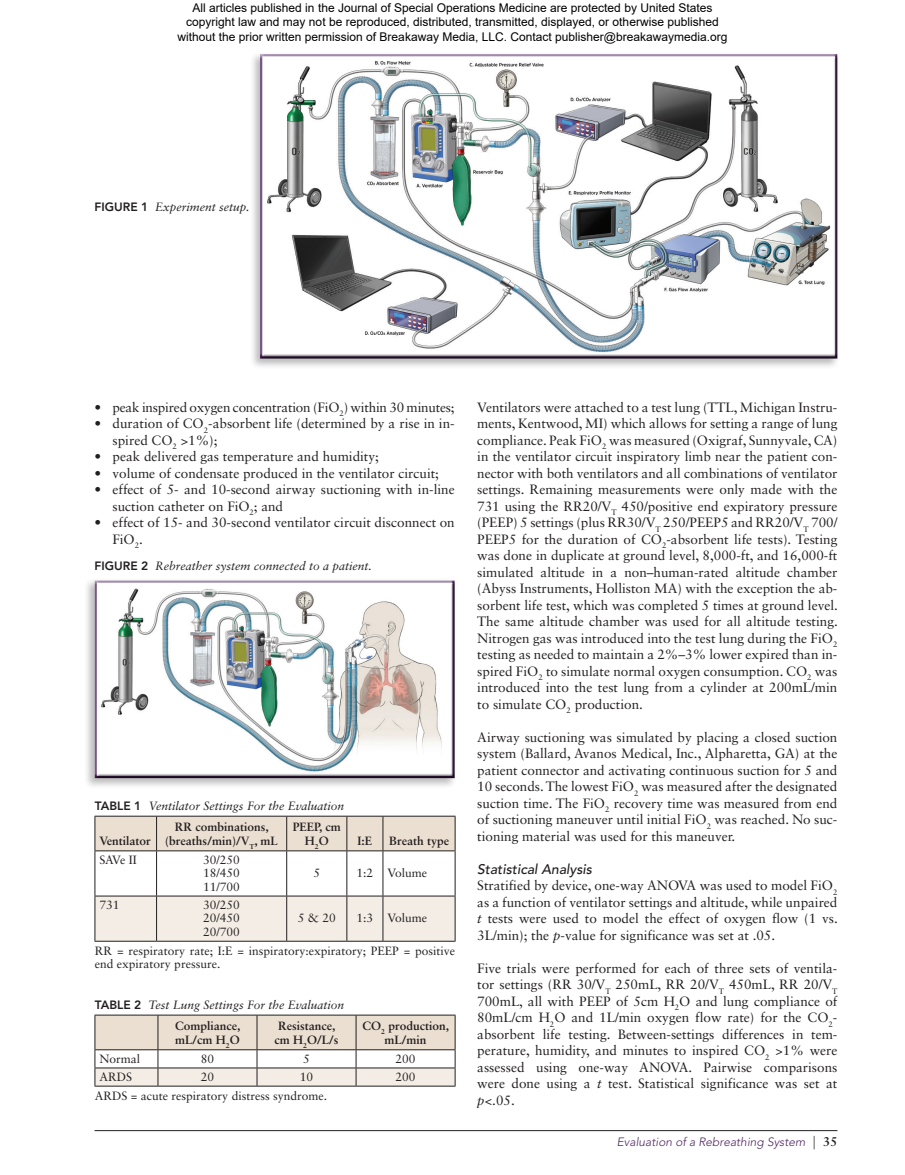
<style>
.page{position:relative;width:905px;height:1175px;background:#fff}
.page>*{position:absolute;margin:0;border:0;box-sizing:border-box;transform-origin:0 0}
.t1{font:italic 500 13.8px "Avenir LT Std";color:#231f20}
.t2{font:13.5px/16.5px "Sabon LT Std";color:#231f20;text-align:justify}
.t3{font:12px/14.4px "Arial";color:#000;text-align:center}
.t4{font:12px/13.5px "Sabon LT Std";color:#231f20;text-align:justify}
.t5{font:italic 12px/21.1px "Sabon LT Std";color:#231f20}
.t6{font:700 12px/13.5px "Sabon LT Std";color:#231f20;text-align:center}
.t7{font:italic 300 12px "Avenir LT Std";color:#512562}
.s1{font-family:"Avenir LT Std";font-weight:800;font-style:normal}
.s2{font-weight:700;font-style:normal}
.s3{font-style:italic}
.s4{font-style:normal;font-size:13.5px;color:#231f20}
.s5{font-family:"Sabon LT Std";font-weight:700;font-style:normal;font-size:12.75px;color:#231f20}
</style>
<div class="page">
<hr style="left:94px;top:1130px;width:743px;height:1px;background:#231f20">
<div style="left:84px;top:578px;width:373px;height:211px;background:#231f20;opacity:.3"></div>
<div style="left:93px;top:579px;width:363px;height:199px;background:#231f20;opacity:.75"></div>
<div style="left:95px;top:816px;width:359px;height:34px;background:#ebdfd1"></div>
<div style="left:95px;top:896px;width:359px;height:44px;background:#f3ede5"></div>
<hr style="left:156px;top:816px;width:1px;height:34px;background:#231f20">
<hr style="left:286px;top:816px;width:1px;height:34px;background:#231f20">
<hr style="left:346px;top:816px;width:1px;height:34px;background:#231f20">
<hr style="left:382px;top:816px;width:1px;height:34px;background:#231f20">
<hr style="left:156px;top:851px;width:1px;height:44px;background:#231f20">
<hr style="left:286px;top:851px;width:1px;height:44px;background:#231f20">
<hr style="left:346px;top:851px;width:1px;height:44px;background:#231f20">
<hr style="left:382px;top:851px;width:1px;height:44px;background:#231f20">
<hr style="left:156px;top:896px;width:1px;height:44px;background:#231f20">
<hr style="left:286px;top:896px;width:1px;height:44px;background:#231f20">
<hr style="left:346px;top:896px;width:1px;height:44px;background:#231f20">
<hr style="left:382px;top:896px;width:1px;height:44px;background:#231f20">
<hr style="left:94px;top:851px;width:1px;height:44px;background:#231f20">
<hr style="left:454px;top:851px;width:1px;height:44px;background:#231f20">
<hr style="left:94px;top:815px;width:62px;height:1px;background:#231f20">
<hr style="left:94px;top:816px;width:1px;height:34px;background:#231f20">
<hr style="left:156px;top:815px;width:131px;height:1px;background:#231f20">
<hr style="left:287px;top:815px;width:60px;height:1px;background:#231f20">
<hr style="left:347px;top:815px;width:36px;height:1px;background:#231f20">
<hr style="left:383px;top:815px;width:72px;height:1px;background:#231f20">
<hr style="left:454px;top:816px;width:1px;height:34px;background:#231f20">
<hr style="left:94px;top:850px;width:62px;height:1px;background:#231f20">
<hr style="left:156px;top:850px;width:131px;height:1px;background:#231f20">
<hr style="left:287px;top:850px;width:60px;height:1px;background:#231f20">
<hr style="left:347px;top:850px;width:36px;height:1px;background:#231f20">
<hr style="left:383px;top:850px;width:72px;height:1px;background:#231f20">
<hr style="left:94px;top:895px;width:62px;height:1px;background:#231f20">
<hr style="left:94px;top:896px;width:1px;height:44px;background:#231f20">
<hr style="left:156px;top:895px;width:131px;height:1px;background:#231f20">
<hr style="left:287px;top:895px;width:60px;height:1px;background:#231f20">
<hr style="left:347px;top:895px;width:36px;height:1px;background:#231f20">
<hr style="left:383px;top:895px;width:72px;height:1px;background:#231f20">
<hr style="left:454px;top:896px;width:1px;height:44px;background:#231f20">
<hr style="left:94px;top:940px;width:62px;height:1px;background:#231f20">
<hr style="left:156px;top:940px;width:131px;height:1px;background:#231f20">
<hr style="left:287px;top:940px;width:60px;height:1px;background:#231f20">
<hr style="left:347px;top:940px;width:36px;height:1px;background:#231f20">
<hr style="left:383px;top:940px;width:72px;height:1px;background:#231f20">
<hr style="left:94px;top:1014px;width:64px;height:1px;background:#231f20">
<hr style="left:158px;top:1014px;width:99px;height:1px;background:#231f20">
<hr style="left:257px;top:1014px;width:99px;height:1px;background:#231f20">
<hr style="left:356px;top:1014px;width:99px;height:1px;background:#231f20">
<svg style="left:94px;top:1015px;width:361px;height:70px"></svg>
<hr style="left:94px;top:1085px;width:64px;height:1px;background:#231f20">
<hr style="left:158px;top:1085px;width:99px;height:1px;background:#231f20">
<hr style="left:257px;top:1085px;width:99px;height:1px;background:#231f20">
<hr style="left:356px;top:1085px;width:99px;height:1px;background:#231f20">
<div style="left:249px;top:52px;width:590px;height:317px;background:#231f20;opacity:.3"></div>
<div style="left:258px;top:53px;width:580px;height:306px;background:#231f20;opacity:.75"></div>
<p class="t3" style="left:177px;top:0;width:551px">All articles published in the Journal of Special Operations Medicine are protected by United States copyright law and may not be reproduced, distributed, transmitted, displayed, or otherwise published without the prior written permission of Breakaway Media, LLC. Contact publisher@breakawaymedia.org</p>
<p class="t5" style="left:94px;top:196px;width:156px"><span class="s1">FIGURE 1</span> Experiment setup.</p>
<p class="t2" style="left:94px;top:398px;width:361px">• peak inspired oxygen concentration (FiO<sub>2</sub>) within 30 minutes;</p>
<p class="t2" style="left:113px;top:415px;width:343px;text-indent:-18px">• duration of CO<sub>2</sub>-absorbent life (determined by a rise in in&shy;spired CO<sub>2</sub> &gt;1%);</p>
<p class="t2" style="left:94px;top:448px;width:286px">• peak delivered gas temperature and humidity;</p>
<p class="t2" style="left:94px;top:464px;width:346px">• volume of condensate produced in the ventilator circuit;</p>
<p class="t2" style="left:112px;top:481px;width:343px;text-indent:-18px">• effect of 5- and 10-second airway suctioning with in-line suction catheter on FiO<sub>2</sub>; and</p>
<p class="t2" style="left:112px;top:514px;width:344px;text-indent:-18px">• effect of 15- and 30-second ventilator circuit disconnect on<br>FiO<sub>2</sub>.</p>
<p class="t5" style="left:94px;top:555px;width:279px"><span class="s1">FIGURE 2</span> Rebreather system connected to a patient.</p>
<p class="t5" style="left:95px;top:795px;width:251px"><span class="s1">TABLE 1</span> Ventilator Settings For the Evaluation</p>
<p class="t6" style="left:99px;top:833px;width:53px">Ventilator</p>
<p class="t6" style="left:165px;top:820px;width:114px">RR combinations, (breaths/min)/V<sub>T</sub>, mL</p>
<p class="t6" style="left:293px;top:820px;width:50px">PEEP, cm<br>H<sub>2</sub>O</p>
<p class="t6" style="left:357px;top:833px;width:16px">I:E</p>
<p class="t6" style="left:389px;top:833px;width:61px">Breath type</p>
<p class="t4" style="left:99px;top:852px;width:39px">SAVe II</p>
<p class="t4" style="left:203px;top:852px;width:38px">30/250<br>18/450<br>11/700</p>
<p class="t4" style="left:313px;top:866px;width:8px">5</p>
<p class="t4" style="left:356px;top:866px;width:72px">1:2 Volume</p>
<p class="t4" style="left:99px;top:898px;width:22px">731</p>
<p class="t4" style="left:203px;top:898px;width:38px">30/250<br>20/450<br>20/700</p>
<p class="t4" style="left:298px;top:911px;width:40px">5 &amp; 20</p>
<p class="t4" style="left:356px;top:911px;width:72px">1:3 Volume</p>
<p class="t4" style="left:95px;top:943px;width:362px">RR = respiratory rate; I:E = inspiratory:expiratory; PEEP = positive end expiratory pressure.</p>
<p class="t5" style="left:175px;top:994px;width:171px;text-indent:-80px"><span class="s1">TABLE 2</span> Test Lung Settings For the Evaluation<br><span class="s2">Compliance,</span></p>
<p class="t6" style="left:175px;top:1032px;width:66px">mL/cm H<sub>2</sub>O</p>
<p class="t6" style="left:274px;top:1019px;width:65px;text-align:left">Resistance, cm H<sub>2</sub>O/L/s</p>
<p class="t6" style="left:362px;top:1019px;width:88px">CO<sub>2</sub> production, mL/min</p>
<p class="t4" style="left:99px;top:1051px;width:42px">Normal</p>
<p class="t4" style="left:201px;top:1051px;width:15px">80</p>
<p class="t4" style="left:303px;top:1051px;width:8px">5</p>
<p class="t4" style="left:395px;top:1051px;width:22px">200</p>
<p class="t4" style="left:99px;top:1069px;width:34px">ARDS</p>
<p class="t4" style="left:201px;top:1069px;width:15px">20</p>
<p class="t4" style="left:300px;top:1069px;width:15px">10</p>
<p class="t4" style="left:395px;top:1069px;width:22px">200</p>
<p class="t4" style="left:95px;top:1088px;width:234px">ARDS = acute respiratory distress syndrome.</p>
<p class="t2" style="left:477px;top:398px;width:362px">Ventilators were attached to a test lung (TTL, Michigan Instru&shy;ments, Kentwood, MI) which allows for setting a range of lung compliance. Peak FiO<sub>2</sub> was measured (Oxigraf, Sunnyvale, CA) in the ventilator circuit inspiratory limb near the patient con&shy;nector with both ventilators and all combinations of ventilator settings. Remaining measurements were only made with the 731 using the RR20/V<sub>T</sub> 450/positive end expiratory pressure (PEEP) 5 settings (plus RR30/V<sub>T</sub> 250/PEEP5 and RR20/V<sub>T</sub> 700/ PEEP5 for the duration of CO<sub>2</sub>-absorbent life tests). Testing was done in duplicate at ground level, 8,000-ft, and 16,000-ft simulated altitude in a non–human-rated altitude chamber (Abyss Instruments, Holliston MA) with the exception the ab&shy;sorbent life test, which was completed 5 times at ground level.<br>The same altitude chamber was used for all altitude testing.<br>Nitrogen gas was introduced into the test lung during the FiO<sub>2 </sub>testing as needed to maintain a 2%–3% lower expired than in&shy;spired FiO<sub>2</sub> to simulate normal oxygen consumption. CO<sub>2</sub> was introduced into the test lung from a cylinder at 200mL/min to simulate CO<sub>2</sub> production.</p>
<p class="t2" style="left:477px;top:728px;width:362px">Airway suctioning was simulated by placing a closed suction system (Ballard, Avanos Medical, Inc., Alpharetta, GA) at the patient connector and activating continuous suction for 5 and 10 seconds. The lowest FiO<sub>2</sub> was measured after the designated suction time. The FiO<sub>2</sub> recovery time was measured from end of suctioning maneuver until initial FiO<sub>2</sub> was reached. No suc&shy;tioning material was used for this maneuver.</p>
<p class="t1" style="left:477px;top:861px;width:116px">Statistical Analysis</p>
<p class="t2" style="left:477px;top:877px;width:362px">Stratified by device, one-way ANOVA was used to model FiO<sub>2 </sub>as a function of ventilator settings and altitude, while unpaired <span class="s3">t</span> tests were used to model the effect of oxygen flow (1 vs.<br>3L/min); the <span class="s3">p</span>-value for significance was set at .05.</p>
<p class="t2" style="left:477px;top:959px;width:362px">Five trials were performed for each of three sets of ventila&shy;tor settings (RR 30/V<sub>T</sub> 250mL, RR 20/V<sub>T</sub> 450mL, RR 20/V<sub>T </sub>700mL, all with PEEP of 5cm H<sub>2</sub>O and lung compliance of 80mL/cm H<sub>2</sub>O and 1L/min oxygen flow rate) for the CO<sub>2</sub>- absorbent life testing. Between-settings differences in tem&shy;perature, humidity, and minutes to inspired CO<sub>2</sub> &gt;1% were assessed using one-way ANOVA. Pairwise comparisons were done using a <span class="s3">t</span> test. Statistical significance was set at <span class="s3">p</span>&lt;.05.</p>
<p class="t7" style="left:616px;top:1134px;width:222px">Evaluation of a Rebreathing System <span class="s4">|</span> <span class="s5">35</span></p>
</div>
